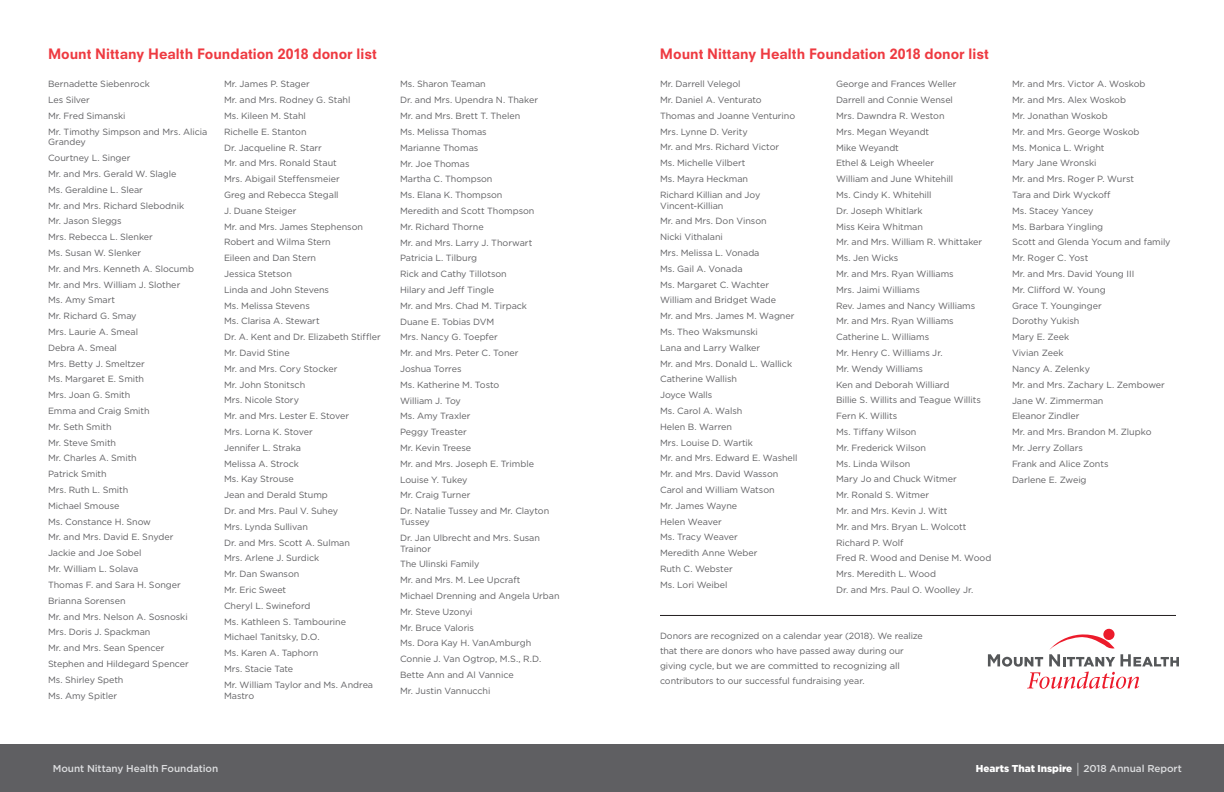
<style>
.page{position:relative;width:1224px;height:792px;background:#fff}
.page>*{position:absolute;margin:0;border:0;box-sizing:border-box;transform-origin:0 0}
.t1{font:800 14px "Neuzeit SLT Std";color:#ee3a41}
.t2{font:900 10px "Gotham HTF";color:#fff}
.t3{font:500 10px "Gotham HTF";letter-spacing:-.005em;color:#dcdddf}
.t4{font:9px/15.8px "Gotham HTF";letter-spacing:-.005em;color:#5f5f62}
.s1{font-weight:400;font-size:14px;color:#dcdddf}
.s2{font-weight:500;color:#dcdddf}
</style>
<div class="page">
<div style="left:1103px;top:629px;width:12px;height:11px;background:#ec1b2b;border-radius:50%"></div>
<svg style="left:988px;top:634px;width:191px;height:55px"></svg>
<hr style="left:660px;top:615px;width:516px;height:1px;background:#231f20">
<div style="left:0;top:744px;width:1224px;height:48px;background:#5f5f62"></div>
<h1 class="t1" style="left:48px;top:45px;width:330px">Mount Nittany Health Foundation 2018 donor list</h1>
<h1 class="t1" style="left:660px;top:45px;width:330px">Mount Nittany Health Foundation 2018 donor list</h1>
<p class="t4" style="left:48px;top:76px;width:161px">Bernadette Siebenrock<br>Les Silver<br>Mr. Fred Simanski<br>Mr. Timothy Simpson and Mrs. Alicia</p>
<p class="t4" style="left:48px;top:134px;width:147px">Grandey<br>Courtney L. Singer<br>Mr. and Mrs. Gerald W. Slagle<br>Ms. Geraldine L. Slear<br>Mr. and Mrs. Richard Slebodnik<br>Mr. Jason Sleggs<br>Mrs. Rebecca L. Slenker<br>Ms. Susan W. Slenker<br>Mr. and Mrs. Kenneth A. Slocumb<br>Mr. and Mrs. William J. Slother<br>Ms. Amy Smart<br>Mr. Richard G. Smay<br>Mrs. Laurie A. Smeal<br>Debra A. Smeal<br>Mrs. Betty J. Smeltzer<br>Ms. Margaret E. Smith<br>Mrs. Joan G. Smith<br>Emma and Craig Smith<br>Mr. Seth Smith<br>Mr. Steve Smith<br>Mr. Charles A. Smith<br>Patrick Smith<br>Mrs. Ruth L. Smith<br>Michael Smouse<br>Ms. Constance H. Snow<br>Mr. and Mrs. David E. Snyder<br>Jackie and Joe Sobel<br>Mr. William L. Solava<br>Thomas F. and Sara H. Songer<br>Brianna Sorensen<br>Mr. and Mrs. Nelson A. Sosnoski<br>Mrs. Doris J. Spackman<br>Mr. and Mrs. Sean Spencer<br>Stephen and Hildegard Spencer<br>Ms. Shirley Speth<br>Ms. Amy Spitler</p>
<p class="t4" style="left:224px;top:76px;width:158px">Mr. James P. Stager<br>Mr. and Mrs. Rodney G. Stahl<br>Ms. Kileen M. Stahl<br>Richelle E. Stanton<br>Dr. Jacqueline R. Starr<br>Mr. and Mrs. Ronald Staut<br>Mrs. Abigail Steffensmeier<br>Greg and Rebecca Stegall<br>J. Duane Steiger<br>Mr. and Mrs. James Stephenson<br>Robert and Wilma Stern<br>Eileen and Dan Stern<br>Jessica Stetson<br>Linda and John Stevens<br>Ms. Melissa Stevens<br>Ms. Clarisa A. Stewart<br>Dr. A. Kent and Dr. Elizabeth Stiffler<br>Mr. David Stine<br>Mr. and Mrs. Cory Stocker<br>Mr. John Stonitsch<br>Mrs. Nicole Story<br>Mr. and Mrs. Lester E. Stover<br>Mrs. Lorna K. Stover<br>Jennifer L. Straka<br>Melissa A. Strock<br>Ms. Kay Strouse<br>Jean and Derald Stump<br>Dr. and Mrs. Paul V. Suhey<br>Mrs. Lynda Sullivan<br>Dr. and Mrs. Scott A. Sulman<br>Mrs. Arlene J. Surdick<br>Mr. Dan Swanson<br>Mr. Eric Sweet<br>Cheryl L. Swineford<br>Ms. Kathleen S. Tambourine<br>Michael Tanitsky, D.O.<br>Ms. Karen A. Taphorn<br>Mrs. Stacie Tate<br>Mr. William Taylor and Ms. Andrea</p>
<p class="t4" style="left:224px;top:687px;width:32px">Mastro</p>
<p class="t4" style="left:400px;top:76px;width:151px">Ms. Sharon Teaman<br>Dr. and Mrs. Upendra N. Thaker<br>Mr. and Mrs. Brett T. Thelen<br>Ms. Melissa Thomas<br>Marianne Thomas<br>Mr. Joe Thomas<br>Martha C. Thompson<br>Ms. Elana K. Thompson<br>Meredith and Scott Thompson<br>Mr. Richard Thorne<br>Mr. and Mrs. Larry J. Thorwart<br>Patricia L. Tilburg<br>Rick and Cathy Tillotson<br>Hilary and Jeff Tingle<br>Mr. and Mrs. Chad M. Tirpack<br>Duane E. Tobias DVM<br>Mrs. Nancy G. Toepfer<br>Mr. and Mrs. Peter C. Toner<br>Joshua Torres<br>Ms. Katherine M. Tosto<br>William J. Toy<br>Ms. Amy Traxler<br>Peggy Treaster<br>Mr. Kevin Treese<br>Mr. and Mrs. Joseph E. Trimble<br>Louise Y. Tukey<br>Mr. Craig Turner<br>Dr. Natalie Tussey and Mr. Clayton</p>
<p class="t4" style="left:400px;top:514px;width:142px">Tussey<br>Dr. Jan Ulbrecht and Mrs. Susan</p>
<p class="t4" style="left:400px;top:540px;width:161px">Trainor<br>The Ulinski Family<br>Mr. and Mrs. M. Lee Upcraft<br>Michael Drenning and Angela Urban<br>Mr. Steve Uzonyi<br>Mr. Bruce Valoris<br>Ms. Dora Kay H. VanAmburgh<br>Connie J. Van Ogtrop, M.S., R.D.<br>Bette Ann and Al Vannice<br>Mr. Justin Vannucchi</p>
<p class="t4" style="left:660px;top:76px;width:137px">Mr. Darrell Velegol<br>Mr. Daniel A. Venturato<br>Thomas and Joanne Venturino<br>Mrs. Lynne D. Verity<br>Mr. and Mrs. Richard Victor<br>Ms. Michelle Vilbert<br>Ms. Mayra Heckman<br>Richard Killian and Joy</p>
<p class="t4" style="left:660px;top:197px;width:139px">Vincent-Killian<br>Mr. and Mrs. Don Vinson<br>Nicki Vithalani<br>Mrs. Melissa L. Vonada<br>Ms. Gail A. Vonada<br>Ms. Margaret C. Wachter<br>William and Bridget Wade<br>Mr. and Mrs. James M. Wagner<br>Ms. Theo Waksmunski<br>Lana and Larry Walker<br>Mr. and Mrs. Donald L. Wallick<br>Catherine Wallish<br>Joyce Walls<br>Ms. Carol A. Walsh<br>Helen B. Warren<br>Mrs. Louise D. Wartik<br>Mr. and Mrs. Edward E. Washell<br>Mr. and Mrs. David Wasson<br>Carol and William Watson<br>Mr. James Wayne<br>Helen Weaver<br>Ms. Tracy Weaver<br>Meredith Anne Weber<br>Ruth C. Webster<br>Ms. Lori Weibel</p>
<p class="t4" style="left:836px;top:76px;width:157px">George and Frances Weller<br>Darrell and Connie Wensel<br>Mrs. Dawndra R. Weston<br>Mrs. Megan Weyandt<br>Mike Weyandt<br>Ethel &amp; Leigh Wheeler<br>William and June Whitehill<br>Ms. Cindy K. Whitehill<br>Dr. Joseph Whitlark<br>Miss Keira Whitman<br>Mr. and Mrs. William R. Whittaker<br>Ms. Jen Wicks<br>Mr. and Mrs. Ryan Williams<br>Mrs. Jaimi Williams<br>Rev. James and Nancy Williams<br>Mr. and Mrs. Ryan Williams<br>Catherine L. Williams<br>Mr. Henry C. Williams Jr.<br>Mr. Wendy Williams<br>Ken and Deborah Williard<br>Billie S. Willits and Teague Willits<br>Fern K. Willits<br>Ms. Tiffany Wilson<br>Mr. Frederick Wilson<br>Ms. Linda Wilson<br>Mary Jo and Chuck Witmer<br>Mr. Ronald S. Witmer<br>Mr. and Mrs. Kevin J. Witt<br>Mr. and Mrs. Bryan L. Wolcott<br>Richard P. Wolf<br>Fred R. Wood and Denise M. Wood<br>Mrs. Meredith L. Wood<br>Dr. and Mrs. Paul O. Woolley Jr.</p>
<p class="t4" style="left:1012px;top:76px;width:160px">Mr. and Mrs. Victor A. Woskob<br>Mr. and Mrs. Alex Woskob<br>Mr. Jonathan Woskob<br>Mr. and Mrs. George Woskob<br>Ms. Monica L. Wright<br>Mary Jane Wronski<br>Mr. and Mrs. Roger P. Wurst<br>Tara and Dirk Wyckoff<br>Ms. Stacey Yancey<br>Ms. Barbara Yingling<br>Scott and Glenda Yocum and family<br>Mr. Roger C. Yost<br>Mr. and Mrs. David Young III<br>Mr. Clifford W. Young<br>Grace T. Younginger<br>Dorothy Yukish<br>Mary E. Zeek<br>Vivian Zeek<br>Nancy A. Zelenky<br>Mr. and Mrs. Zachary L. Zembower<br>Jane W. Zimmerman<br>Eleanor Zindler<br>Mr. and Mrs. Brandon M. Zlupko<br>Mr. Jerry Zollars<br>Frank and Alice Zonts<br>Darlene E. Zweig</p>
<p class="t4" style="left:660px;top:629px;width:264px;line-height:15px">Donors are recognized on a calendar year (2018). We realize that there are donors who have passed away during our giving cycle, but we are committed to recognizing all contributors to our successful fundraising year.</p>
<p class="t3" style="left:53px;top:763px;width:167px">Mount Nittany Health Foundation</p>
<p class="t2" style="left:976px;top:763px;width:207px">Hearts That Inspire <span class="s1">|</span> <span class="s2">2018 Annual Report</span></p>
</div>
